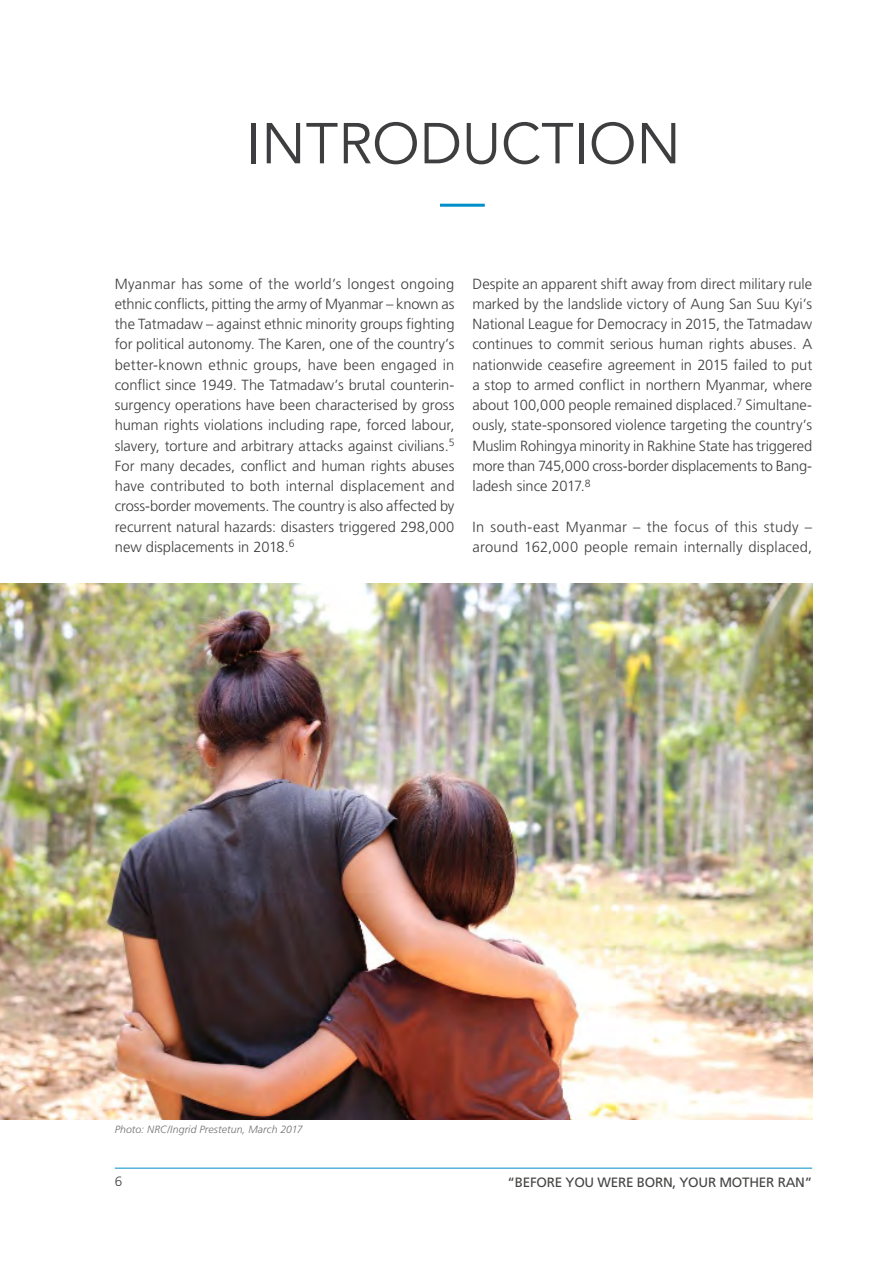
<style>
.page{position:relative;width:893px;height:1263px;background:#fff}
.page>*{position:absolute;margin:0;border:0;box-sizing:border-box;transform-origin:0 0}
.t1{font:57px "Avenir";color:#3e3e40}
.t2{font:300 14.7px/20.2px "Frutiger LT Std";letter-spacing:.005em;color:#3e3e40;text-align:justify}
.t3{font:13.5px "Frutiger LT Std";letter-spacing:-.02em;color:#444342}
.t4{font:300 13.5px "Frutiger LT Std";color:#444342}
.t5{font:italic 300 10.5px "Frutiger LT Std";letter-spacing:.01em;color:#706f6f}
</style>
<div class="page">
<hr style="left:115px;top:1168px;width:697px;height:1px;background:#008eca">
<hr style="left:440px;top:204px;width:45px;height:3px;background:#008eca">
<img style="left:0;top:584px;width:812px;height:535px">
<h1 class="t1" style="left:246px;top:110px;width:436px">INTRODUCTION</h1>
<p class="t2" style="left:115px;top:274px;width:341px">Myanmar has some of the world’s longest ongoing ethnic conflicts, pitting the army of Myanmar – known as the Tatmadaw – against ethnic minority groups fighting for political autonomy. The Karen, one of the country’s better-known ethnic groups, have been engaged in conflict since 1949. The Tatmadaw’s brutal counterin&shy;surgency operations have been characterised by gross human rights violations including rape, forced labour, slavery, torture and arbitrary attacks against civilians.<sup>5<br></sup>For many decades, conflict and human rights abuses have contributed to both internal displacement and cross-border movements. The country is also affected by recurrent natural hazards: disasters triggered 298,000 new displacements in 2018.<sup>6</sup></p>
<p class="t2" style="left:472px;top:274px;width:341px">Despite an apparent shift away from direct military rule marked by the landslide victory of Aung San Suu Kyi’s National League for Democracy in 2015, the Tatmadaw continues to commit serious human rights abuses. A nationwide ceasefire agreement in 2015 failed to put a stop to armed conflict in northern Myanmar, where about 100,000 people remained displaced.<sup>7</sup> Simultane&shy;ously, state-sponsored violence targeting the country’s Muslim Rohingya minority in Rakhine State has triggered more than 745,000 cross-border displacements to Bang&shy;ladesh since 2017.<sup>8</sup></p>
<p class="t2" style="left:472px;top:517px;width:341px">In south-east Myanmar – the focus of this study – around 162,000 people remain internally displaced,</p>
<p class="t5" style="left:115px;top:1123px;width:189px">Photo: NRC/Ingrid Prestetun, March 2017</p>
<p class="t4" style="left:115px;top:1174px;width:9px">6</p>
<p class="t3" style="left:508px;top:1174px;width:306px">“BEFORE YOU WERE BORN, YOUR MOTHER RAN”</p>
</div>
